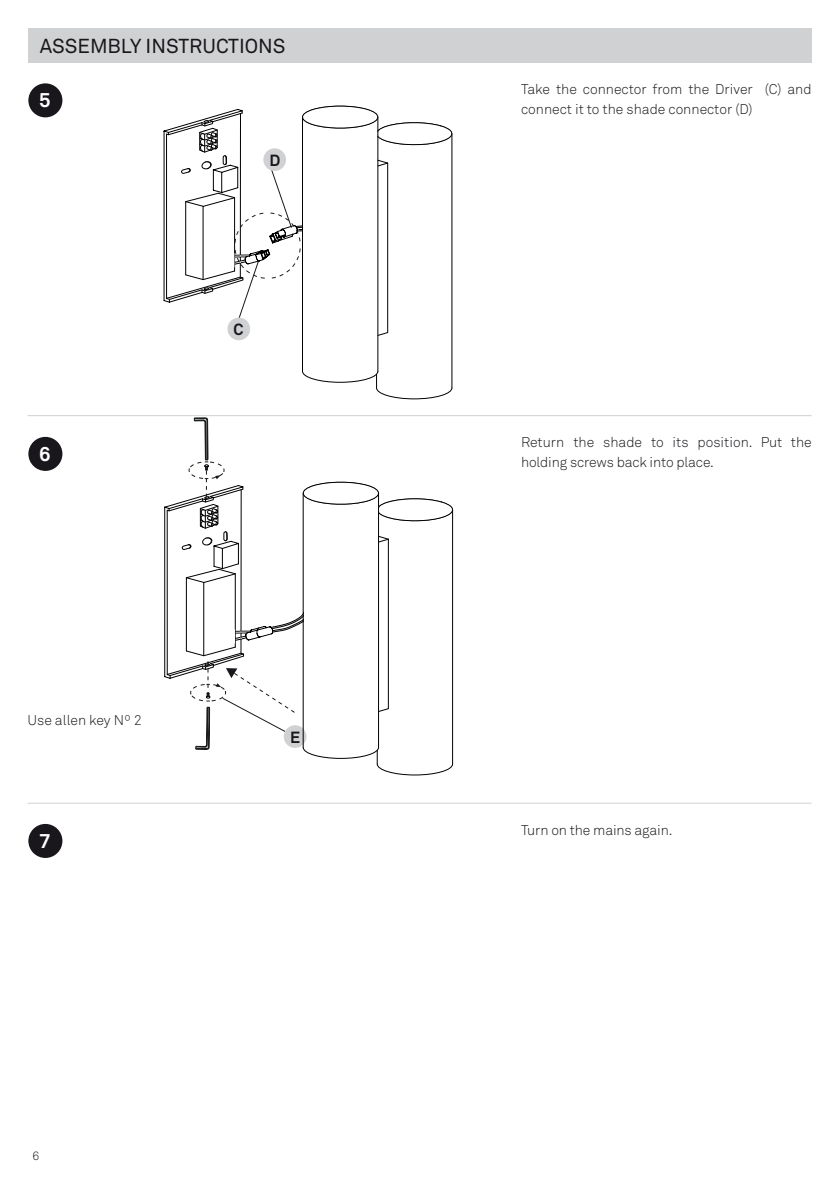
<style>
.page{position:relative;width:840px;height:1191px;background:#fff}
.page>*{position:absolute;margin:0;border:0;box-sizing:border-box;transform-origin:0 0}
.t1{font:20px "Akkurat";color:#1a171c}
.t2{font:700 20px "Akkurat";color:#fff}
.t3{font:700 16px "Akkurat";color:#1a171c}
.t4{font:300 14px/20px "Akkurat";color:#1a171c}
.t5{font:300 12px "Akkurat Pro";color:#1a171c}
</style>
<div class="page">
<div style="left:28px;top:28px;width:783px;height:34px;background:#d0d1d2"></div>
<hr style="left:27px;top:415px;width:784px;height:1px;background:#d0d1d2">
<hr style="left:27px;top:803px;width:784px;height:1px;background:#d0d1d2">
<hr style="left:302px;top:117px;width:1px;height:254px;background:#010000">
<hr style="left:377px;top:117px;width:1px;height:254px;background:#010000">
<svg style="left:302px;top:371px;width:150px;height:28px"></svg>
<hr style="left:451px;top:134px;width:1px;height:254px;background:#010000">
<div style="left:28px;top:83px;width:34px;height:34px;background:#1a171c;border-radius:50%"></div>
<div style="left:28px;top:437px;width:34px;height:34px;background:#1a171c;border-radius:50%"></div>
<div style="left:28px;top:824px;width:34px;height:34px;background:#1a171c;border-radius:50%"></div>
<div style="left:227px;top:317px;width:23px;height:23px;background:#d0d1d2;border-radius:50%"></div>
<svg style="left:164px;top:105px;width:289px;height:231px"></svg>
<div style="left:263px;top:148px;width:23px;height:23px;background:#d0d1d2;border-radius:50%"></div>
<svg style="left:164px;top:417px;width:290px;height:358px"></svg>
<h1 class="t1" style="left:40px;top:33px;width:247px">ASSEMBLY INSTRUCTIONS</h1>
<h1 class="t2" style="left:39px;top:88px;width:13px">5</h1>
<h1 class="t2" style="left:39px;top:441px;width:13px">6</h1>
<p class="t3" style="left:269px;top:150px;width:12px">D</p>
<p class="t3" style="left:233px;top:319px;width:12px">C</p>
<p class="t4" style="left:27px;top:710px;width:116px">Use allen key Nº 2</p>
<h1 class="t2" style="left:39px;top:828px;width:13px">7</h1>
<p class="t3" style="left:290px;top:727px;width:12px">E</p>
<p class="t5" style="left:33px;top:1148px;width:8px">6</p>
<p class="t4" style="left:520px;top:78px;width:292px">Take the connector from the Driver (C) and connect it to the shade connector (D)</p>
<p class="t4" style="left:520px;top:431px;width:292px">Return the shade to its position. Put the holding screws back into place.</p>
<p class="t4" style="left:520px;top:819px;width:153px">Turn on the mains again.</p>
</div>
